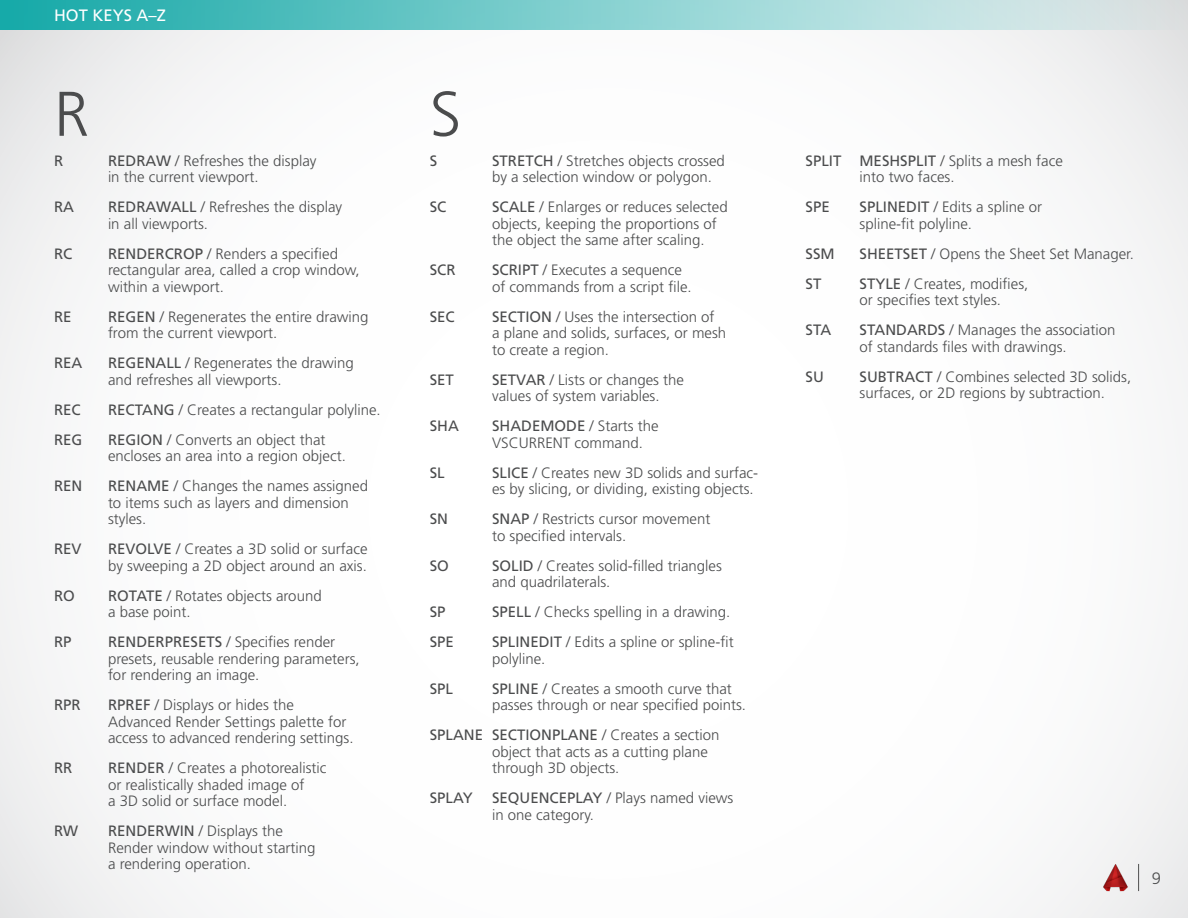
<style>
.page{position:relative;width:1188px;height:918px;background:#fff}
.page>*{position:absolute;margin:0;border:0;box-sizing:border-box;transform-origin:0 0}
.Letter_Headers{font:300 63px "Frutiger";color:#4b4c4d}
.t1{font:16.5px "Frutiger";color:#fff}
.t2{font:300 16.5px "Frutiger";color:#4b4c4d}
.Body_Copy{font:300 15px/16.5px "Frutiger";color:#4b4c4d}
.Body_Copy-2{font:15px "Frutiger";color:#4b4c4d}
.s1{font-weight:400}
</style>
<div class="page">
<img style="left:1103px;top:863px;width:26px;height:30px">
<img style="left:1137px;top:863px;width:3px;height:30px">
<div style="left:0;top:0;width:1188px;height:29px;background:linear-gradient(to right,#19adac,#edeeef)"></div>
<p class="t1" style="left:54px;top:6px;width:113px">HOT KEYS A–Z</p>
<p class="Letter_Headers" style="left:54px;top:78px;width:37px">R</p>
<p class="Body_Copy-2" style="left:54px;top:152px;width:11px">R</p>
<p class="Body_Copy" style="left:108px;top:152px;width:210px"><span class="s1">REDRAW</span> / Refreshes the display in the current viewport.</p>
<p class="Body_Copy-2" style="left:54px;top:198px;width:21px">RA</p>
<p class="Body_Copy" style="left:108px;top:199px;width:236px"><span class="s1">REDRAWALL</span> / Refreshes the display in all viewports.</p>
<p class="Body_Copy-2" style="left:54px;top:245px;width:20px">RC</p>
<p class="Body_Copy" style="left:108px;top:245px;width:253px"><span class="s1">RENDERCROP</span> / Renders a specified rectangular area, called a crop window, within a viewport.</p>
<p class="Body_Copy-2" style="left:54px;top:308px;width:19px">RE</p>
<p class="Body_Copy" style="left:108px;top:308px;width:262px"><span class="s1">REGEN</span> / Regenerates the entire drawing from the current viewport.</p>
<p class="Body_Copy-2" style="left:54px;top:354px;width:30px">REA</p>
<p class="Body_Copy" style="left:108px;top:355px;width:247px"><span class="s1">REGENALL</span> / Regenerates the drawing and refreshes all viewports.</p>
<p class="Body_Copy-2" style="left:54px;top:401px;width:28px">REC</p>
<p class="Body_Copy" style="left:108px;top:401px;width:274px"><span class="s1">RECTANG</span> / Creates a rectangular polyline.</p>
<p class="Body_Copy-2" style="left:54px;top:431px;width:30px">REG</p>
<p class="Body_Copy" style="left:108px;top:431px;width:239px"><span class="s1">REGION</span> / Converts an object that encloses an area into a region object.</p>
<p class="Body_Copy-2" style="left:54px;top:477px;width:30px">REN</p>
<p class="Body_Copy" style="left:108px;top:478px;width:262px"><span class="s1">RENAME</span> / Changes the names assigned to items such as layers and dimension styles.</p>
<p class="Body_Copy-2" style="left:54px;top:540px;width:29px">REV</p>
<p class="Body_Copy" style="left:108px;top:541px;width:261px"><span class="s1">REVOLVE</span> / Creates a 3D solid or surface by sweeping a 2D object around an axis.</p>
<p class="Body_Copy-2" style="left:54px;top:587px;width:22px">RO</p>
<p class="Body_Copy" style="left:108px;top:587px;width:215px"><span class="s1">ROTATE</span> / Rotates objects around a base point.</p>
<p class="Body_Copy-2" style="left:54px;top:633px;width:19px">RP</p>
<p class="Body_Copy" style="left:108px;top:634px;width:253px"><span class="s1">RENDERPRESETS</span> / Specifies render presets, reusable rendering parameters, for rendering an image.</p>
<p class="Body_Copy-2" style="left:54px;top:696px;width:28px">RPR</p>
<p class="Body_Copy" style="left:108px;top:697px;width:247px"><span class="s1">RPREF</span> / Displays or hides the<br>Advanced Render Settings palette for access to advanced rendering settings.</p>
<p class="Body_Copy-2" style="left:54px;top:759px;width:20px">RR</p>
<p class="Body_Copy" style="left:108px;top:760px;width:220px"><span class="s1">RENDER</span> / Creates a photorealistic or realistically shaded image of<br>a 3D solid or surface model.</p>
<p class="Body_Copy-2" style="left:54px;top:822px;width:26px">RW</p>
<p class="Body_Copy" style="left:108px;top:823px;width:209px"><span class="s1">RENDERWIN</span> / Displays the<br>Render window without starting a rendering operation.</p>
<p class="Letter_Headers" style="left:430px;top:78px;width:33px">S</p>
<p class="Body_Copy-2" style="left:430px;top:152px;width:9px">S</p>
<p class="Body_Copy" style="left:492px;top:152px;width:234px"><span class="s1">STRETCH</span> / Stretches objects crossed by a selection window or polygon.</p>
<p class="Body_Copy-2" style="left:430px;top:198px;width:18px">SC</p>
<p class="Body_Copy" style="left:492px;top:199px;width:237px"><span class="s1">SCALE</span> / Enlarges or reduces selected objects, keeping the proportions of the object the same after scaling.</p>
<p class="Body_Copy-2" style="left:430px;top:261px;width:27px">SCR</p>
<p class="Body_Copy" style="left:492px;top:262px;width:201px"><span class="s1">SCRIPT</span> / Executes a sequence of commands from a script file.</p>
<p class="Body_Copy-2" style="left:430px;top:308px;width:27px">SEC</p>
<p class="Body_Copy" style="left:492px;top:308px;width:236px"><span class="s1">SECTION</span> / Uses the intersection of<br>a plane and solids, surfaces, or mesh to create a region.</p>
<p class="Body_Copy-2" style="left:430px;top:371px;width:26px">SET</p>
<p class="Body_Copy" style="left:492px;top:371px;width:193px"><span class="s1">SETVAR</span> / Lists or changes the values of system variables.</p>
<p class="Body_Copy-2" style="left:430px;top:417px;width:31px">SHA</p>
<p class="Body_Copy" style="left:492px;top:418px;width:168px"><span class="s1">SHADEMODE</span> / Starts the<br>VSCURRENT command.</p>
<p class="Body_Copy-2" style="left:430px;top:464px;width:16px">SL</p>
<p class="Body_Copy" style="left:492px;top:464px;width:268px"><span class="s1">SLICE</span> / Creates new 3D solids and surfac&shy;es by slicing, or dividing, existing objects.</p>
<p class="Body_Copy-2" style="left:430px;top:510px;width:20px">SN</p>
<p class="Body_Copy" style="left:492px;top:511px;width:220px"><span class="s1">SNAP</span> / Restricts cursor movement to specified intervals.</p>
<p class="Body_Copy-2" style="left:430px;top:557px;width:21px">SO</p>
<p class="Body_Copy" style="left:492px;top:557px;width:231px"><span class="s1">SOLID</span> / Creates solid-filled triangles and quadrilaterals.</p>
<p class="Body_Copy-2" style="left:430px;top:603px;width:17px">SP</p>
<p class="Body_Copy" style="left:492px;top:604px;width:240px"><span class="s1">SPELL</span> / Checks spelling in a drawing.</p>
<p class="Body_Copy-2" style="left:430px;top:633px;width:26px">SPE</p>
<p class="Body_Copy" style="left:492px;top:634px;width:243px"><span class="s1">SPLINEDIT</span> / Edits a spline or spline-fit polyline.</p>
<p class="Body_Copy-2" style="left:430px;top:680px;width:25px">SPL</p>
<p class="Body_Copy" style="left:492px;top:680px;width:255px"><span class="s1">SPLINE</span> / Creates a smooth curve that passes through or near specified points.</p>
<p class="Body_Copy" style="left:492px;top:727px;width:229px;text-indent:-62px"><span class="s1">SPLANE SECTIONPLANE</span> / Creates a section object that acts as a cutting plane through 3D objects.</p>
<p class="Body_Copy-2" style="left:430px;top:789px;width:44px">SPLAY</p>
<p class="Body_Copy" style="left:492px;top:790px;width:243px"><span class="s1">SEQUENCEPLAY</span> / Plays named views in one category.</p>
<p class="Body_Copy" style="left:860px;top:152px;width:205px;text-indent:-54px"><span class="s1">SPLIT MESHSPLIT</span> / Splits a mesh face into two faces.</p>
<p class="Body_Copy-2" style="left:806px;top:198px;width:26px">SPE</p>
<p class="Body_Copy" style="left:860px;top:199px;width:184px"><span class="s1">SPLINEDIT</span> / Edits a spline or spline-fit polyline.</p>
<p class="Body_Copy-2" style="left:806px;top:245px;width:31px">SSM</p>
<p class="Body_Copy" style="left:860px;top:245px;width:276px"><span class="s1">SHEETSET</span> / Opens the Sheet Set Manager.</p>
<p class="Body_Copy-2" style="left:806px;top:275px;width:17px">ST</p>
<p class="Body_Copy" style="left:860px;top:275px;width:170px"><span class="s1">STYLE</span> / Creates, modifies, or specifies text styles.</p>
<p class="Body_Copy-2" style="left:806px;top:321px;width:27px">STA</p>
<p class="Body_Copy" style="left:860px;top:322px;width:257px"><span class="s1">STANDARDS</span> / Manages the association of standards files with drawings.</p>
<p class="Body_Copy-2" style="left:806px;top:368px;width:20px">SU</p>
<p class="Body_Copy" style="left:860px;top:368px;width:273px"><span class="s1">SUBTRACT</span> / Combines selected 3D solids, surfaces, or 2D regions by subtraction.</p>
<p class="t2" style="left:1152px;top:869px;width:11px">9</p>
</div>
